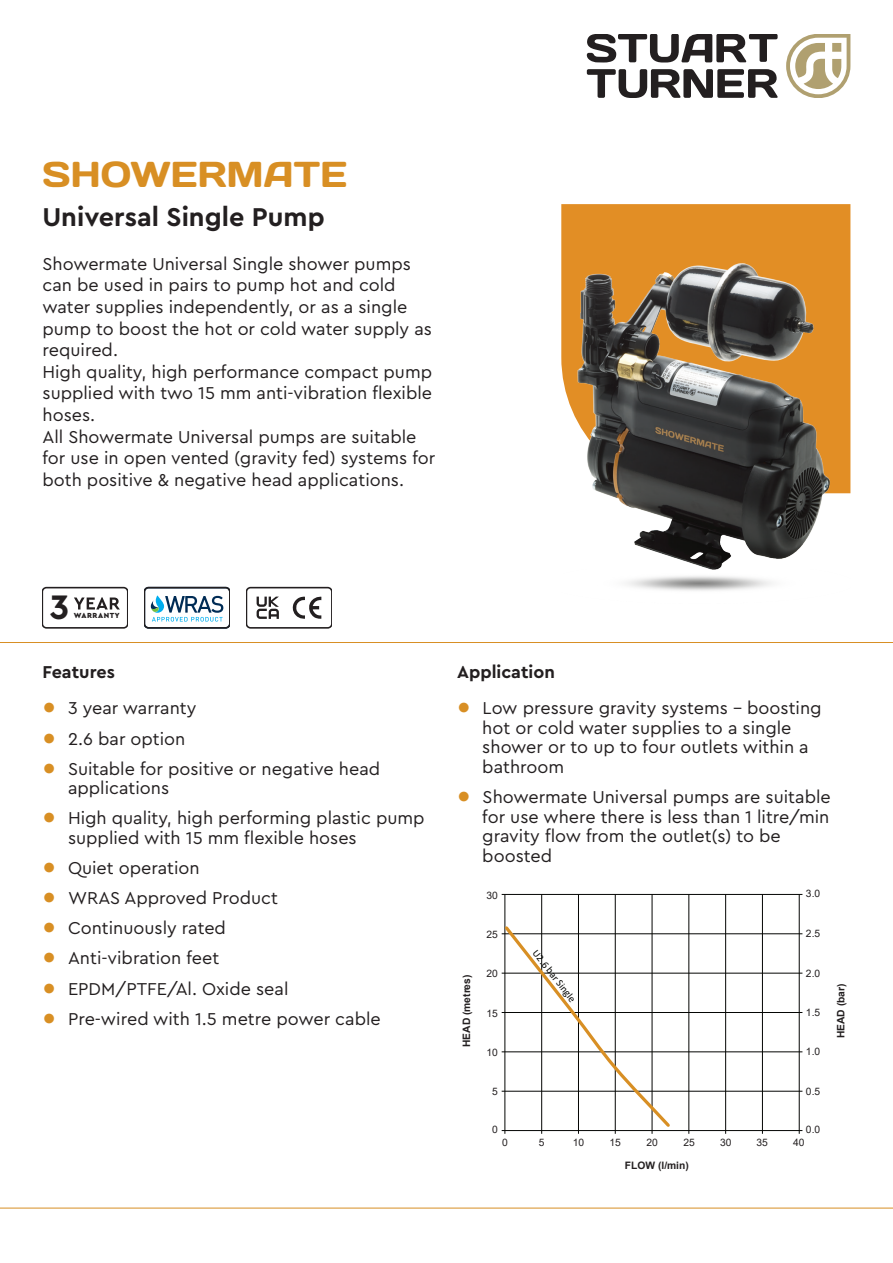
<style>
.page{position:relative;width:893px;height:1263px;background:#fff}
.page>*{position:absolute;margin:0;border:0;box-sizing:border-box;transform-origin:0 0}
.t1{font:36px "Days";color:#d88f24}
.t2{font:700 35.55px "Cera Pro";color:#231f20}
.t3{font:700 27px "Cera Pro";color:#231f20}
.Body{font:18px/21.6px "Cera Pro";color:#231f20}
.Text_-_Sub_Heading{font:700 18px "Cera Pro";color:#231f20}
.t4{font:10.2px "Arial";color:#231f20}
.t5{font:700 10.2px "Arial";color:#231f20}
.t6{font:10.2px "Calibri";color:#040503}
.t7{font:900 7.65px "Cera Pro";letter-spacing:.075em;color:#231f20}
.s1{font-family:"Helvetica Neue LT";font-size:27px;color:#d88f24}
</style>
<div class="page">
<hr style="left:0;top:1208px;width:893px;height:1px;background:#d88f24">
<hr style="left:0;top:642px;width:893px;height:1px;background:#d88f24">
<svg style="left:587px;top:34px;width:191px;height:28px"></svg>
<svg style="left:587px;top:69px;width:191px;height:29px"></svg>
<svg style="left:786px;top:34px;width:64px;height:64px"></svg>
<div style="left:561px;top:204px;width:289px;height:289px;background:#e28e25"></div>
<svg style="left:43px;top:587px;width:85px;height:42px"></svg>
<svg style="left:247px;top:587px;width:85px;height:42px"></svg>
<img style="left:569px;top:255px;width:269px;height:315px">
<hr style="left:502px;top:894px;width:300px;height:1px;background:#040503">
<hr style="left:502px;top:933px;width:300px;height:1px;background:#040503">
<hr style="left:502px;top:973px;width:300px;height:1px;background:#040503">
<hr style="left:502px;top:1012px;width:300px;height:1px;background:#040503">
<hr style="left:502px;top:1051px;width:300px;height:1px;background:#040503">
<hr style="left:502px;top:1091px;width:300px;height:1px;background:#040503">
<hr style="left:502px;top:1130px;width:300px;height:1px;background:#040503">
<hr style="left:505px;top:894px;width:1px;height:240px;background:#040503">
<hr style="left:541px;top:894px;width:1px;height:240px;background:#040503">
<hr style="left:578px;top:894px;width:1px;height:240px;background:#040503">
<hr style="left:615px;top:894px;width:1px;height:240px;background:#040503">
<hr style="left:652px;top:894px;width:1px;height:240px;background:#040503">
<hr style="left:689px;top:894px;width:1px;height:240px;background:#040503">
<hr style="left:725px;top:894px;width:1px;height:240px;background:#040503">
<hr style="left:762px;top:894px;width:1px;height:240px;background:#040503">
<hr style="left:799px;top:894px;width:1px;height:240px;background:#040503">
<svg style="left:502px;top:923px;width:171px;height:207px"></svg>
<svg style="left:145px;top:587px;width:85px;height:42px"></svg>
<h1 class="t1" style="left:43px;top:151px;width:306px">SHOWERMATE</h1>
<h3 class="t3" style="left:43px;top:199px;width:284px">Universal Single Pump</h3>
<p class="Body" style="left:43px;top:252px;width:394px">Showermate Universal Single shower pumps can be used in pairs to pump hot and cold water supplies independently, or as a single pump to boost the hot or cold water supply as required.<br>High quality, high performance compact pump supplied with two 15 mm anti-vibration flexible hoses.<br>All Showermate Universal pumps are suitable for use in open vented (gravity fed) systems for both positive &amp; negative head applications.</p>
<p class="t2" style="left:50px;top:584px;width:21px">3</p>
<p class="t7" style="left:74px;top:611px;width:48px">WARRANTY</p>
<p class="Text_-_Sub_Heading" style="left:43px;top:660px;width:74px">Features</p>
<p class="Body" style="left:43px;top:697px;width:155px"><span class="s1">•</span> 3 year warranty</p>
<p class="Body" style="left:43px;top:727px;width:144px"><span class="s1">•</span> 2.6 bar option</p>
<p class="Body" style="left:68px;top:758px;width:314px;line-height:19.5px;text-indent:-26px"><span class="s1">•</span> Suitable for positive or negative head applications</p>
<p class="Body" style="left:68px;top:808px;width:358px;line-height:19.5px;text-indent:-26px"><span class="s1">•</span> High quality, high performing plastic pump supplied with 15 mm flexible hoses</p>
<p class="Body" style="left:43px;top:856px;width:159px"><span class="s1">•</span> Quiet operation</p>
<p class="Body" style="left:43px;top:886px;width:237px"><span class="s1">•</span> WRAS Approved Product</p>
<p class="Body" style="left:43px;top:917px;width:185px"><span class="s1">•</span> Continuously rated</p>
<p class="Body" style="left:43px;top:947px;width:178px"><span class="s1">•</span> Anti-vibration feet</p>
<p class="Body" style="left:43px;top:977px;width:247px"><span class="s1">•</span> EPDM/PTFE/Al. Oxide seal</p>
<p class="Body" style="left:43px;top:1007px;width:340px"><span class="s1">•</span> Pre-wired with 1.5 metre power cable</p>
<p class="Text_-_Sub_Heading" style="left:457px;top:660px;width:99px">Application</p>
<p class="Body" style="left:482px;top:698px;width:341px;line-height:19.5px;text-indent:-25px"><span class="s1">•</span> Low pressure gravity systems - boosting hot or cold water supplies to a single shower or to up to four outlets within a bathroom</p>
<p class="Body" style="left:482px;top:786px;width:350px;line-height:19.5px;text-indent:-25px"><span class="s1">•</span> Showermate Universal pumps are suitable for use where there is less than 1 litre/min gravity flow from the outlet(s) to be boosted</p>
<p class="t5" style="left:459px;top:1047px;width:74px;rotate:-90deg">HEAD (metres)</p>
<p class="t4" style="left:486px;top:888px;width:13px">30</p>
<p class="t4" style="left:486px;top:927px;width:13px">25</p>
<p class="t4" style="left:486px;top:967px;width:13px">20</p>
<p class="t4" style="left:486px;top:1006px;width:13px">15</p>
<p class="t4" style="left:486px;top:1045px;width:13px">10</p>
<p class="t4" style="left:492px;top:1084px;width:7px">5</p>
<p class="t4" style="left:492px;top:1122px;width:7px">0</p>
<p class="t6" style="left:540px;top:947px;width:64px;rotate:52deg">U2.6 bar Single</p>
<p class="t4" style="left:806px;top:887px;width:16px">3.0</p>
<p class="t4" style="left:806px;top:927px;width:16px">2.5</p>
<p class="t4" style="left:806px;top:966px;width:16px">2.0</p>
<p class="t4" style="left:806px;top:1005px;width:16px">1.5</p>
<p class="t4" style="left:806px;top:1044px;width:16px">1.0</p>
<p class="t4" style="left:806px;top:1084px;width:16px">0.5</p>
<p class="t4" style="left:806px;top:1123px;width:16px">0.0</p>
<p class="t4" style="left:502px;top:1135px;width:7px">0</p>
<p class="t4" style="left:539px;top:1135px;width:7px">5</p>
<p class="t4" style="left:573px;top:1135px;width:13px">10</p>
<p class="t4" style="left:610px;top:1135px;width:13px">15</p>
<p class="t4" style="left:646px;top:1135px;width:13px">20</p>
<p class="t4" style="left:683px;top:1135px;width:13px">25</p>
<p class="t4" style="left:720px;top:1135px;width:13px">30</p>
<p class="t4" style="left:756px;top:1135px;width:13px">35</p>
<p class="t4" style="left:793px;top:1135px;width:13px">40</p>
<p class="t5" style="left:625px;top:1158px;width:65px">FLOW (l/min)</p>
<p class="t5" style="left:834px;top:1038px;width:56px;rotate:-90deg">HEAD (bar)</p>
</div>
